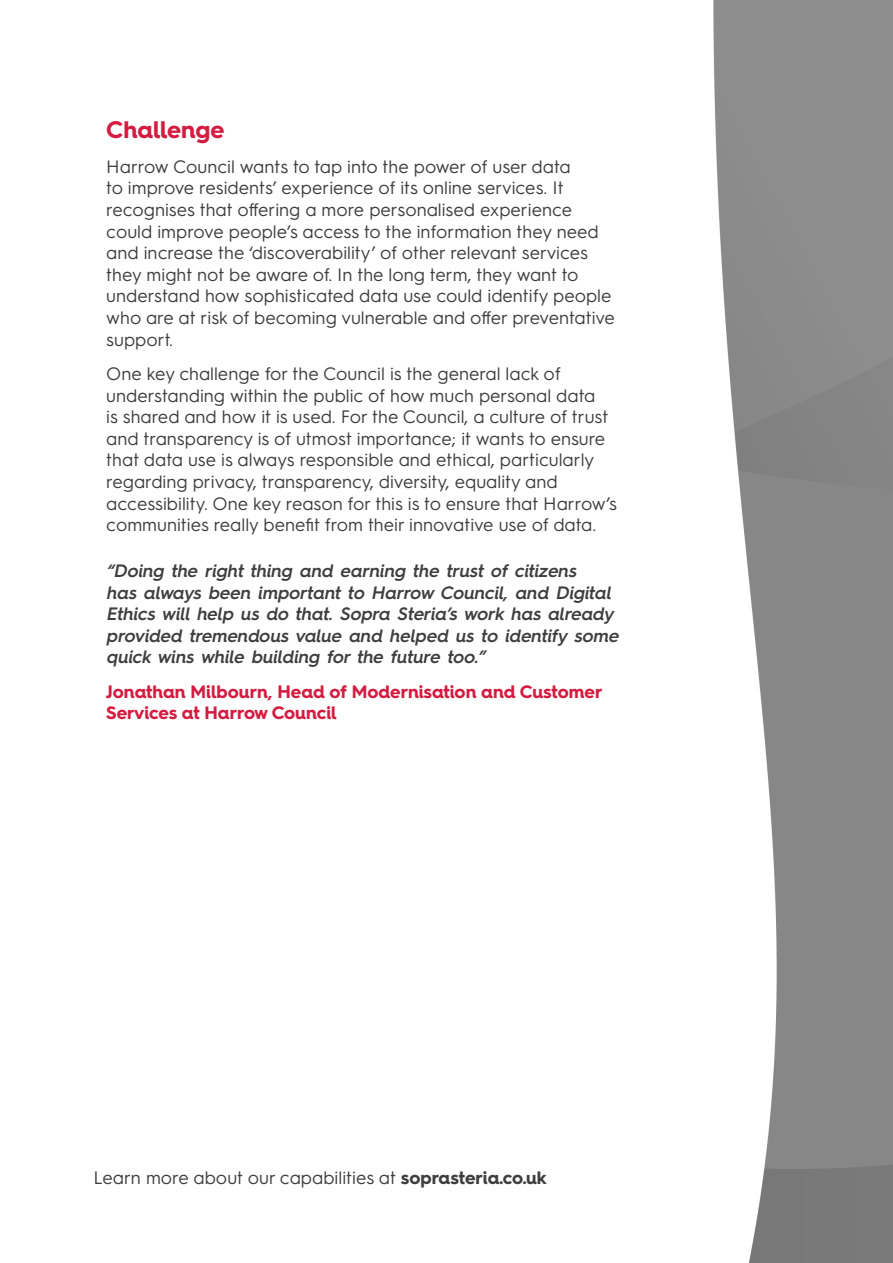
<style>
.page{position:relative;width:893px;height:1263px;background:#fff}
.page>*{position:absolute;margin:0;border:0;box-sizing:border-box;transform-origin:0 0}
.t1{font:700 24px "Hurme Geometric Sans 4";letter-spacing:-.005em;color:#d41b40}
.t2{font:18px/21.6px "Hurme Geometric Sans 3";color:#3e3e3f}
.t3{font:italic 600 18px/21.6px "Hurme Geometric Sans 4";color:#3e3e3f}
.t4{font:700 18px/21.6px "Hurme Geometric Sans 4";color:#d41b40}
.s1{font-family:"Hurme Geometric Sans 4";font-weight:700}
</style>
<div class="page">
<img style="left:713px;top:0;width:69px;height:1263px">
<p class="t1" style="left:106px;top:113px;width:120px">Challenge</p>
<p class="t2" style="left:106px;top:154px;width:510px">Harrow Council wants to tap into the power of user data<br>to improve residents’ experience of its online services. It recognises that offering a more personalised experience could improve people’s access to the information they need and increase the ‘discoverability’ of other relevant services they might not be aware of. In the long term, they want to understand how sophisticated data use could identify people who are at risk of becoming vulnerable and offer preventative support.</p>
<p class="t2" style="left:106px;top:362px;width:512px">One key challenge for the Council is the general lack of understanding within the public of how much personal data<br>is shared and how it is used. For the Council, a culture of trust and transparency is of utmost importance; it wants to ensure that data use is always responsible and ethical, particularly regarding privacy, transparency, diversity, equality and accessibility. One key reason for this is to ensure that Harrow’s communities really benefit from their innovative use of data.</p>
<p class="t3" style="left:106px;top:559px;width:518px">“Doing the right thing and earning the trust of citizens<br>has always been important to Harrow Council, and Digital Ethics will help us do that. Sopra Steria’s work has already provided tremendous value and helped us to identify some quick wins while building for the future too.”</p>
<p class="t4" style="left:106px;top:680px;width:498px">Jonathan Milbourn, Head of Modernisation and Customer<br>Services at Harrow Council</p>
<p class="t2" style="left:94px;top:1166px;width:455px">Learn more about our capabilities at <span class="s1">soprasteria.co.uk</span></p>
</div>
